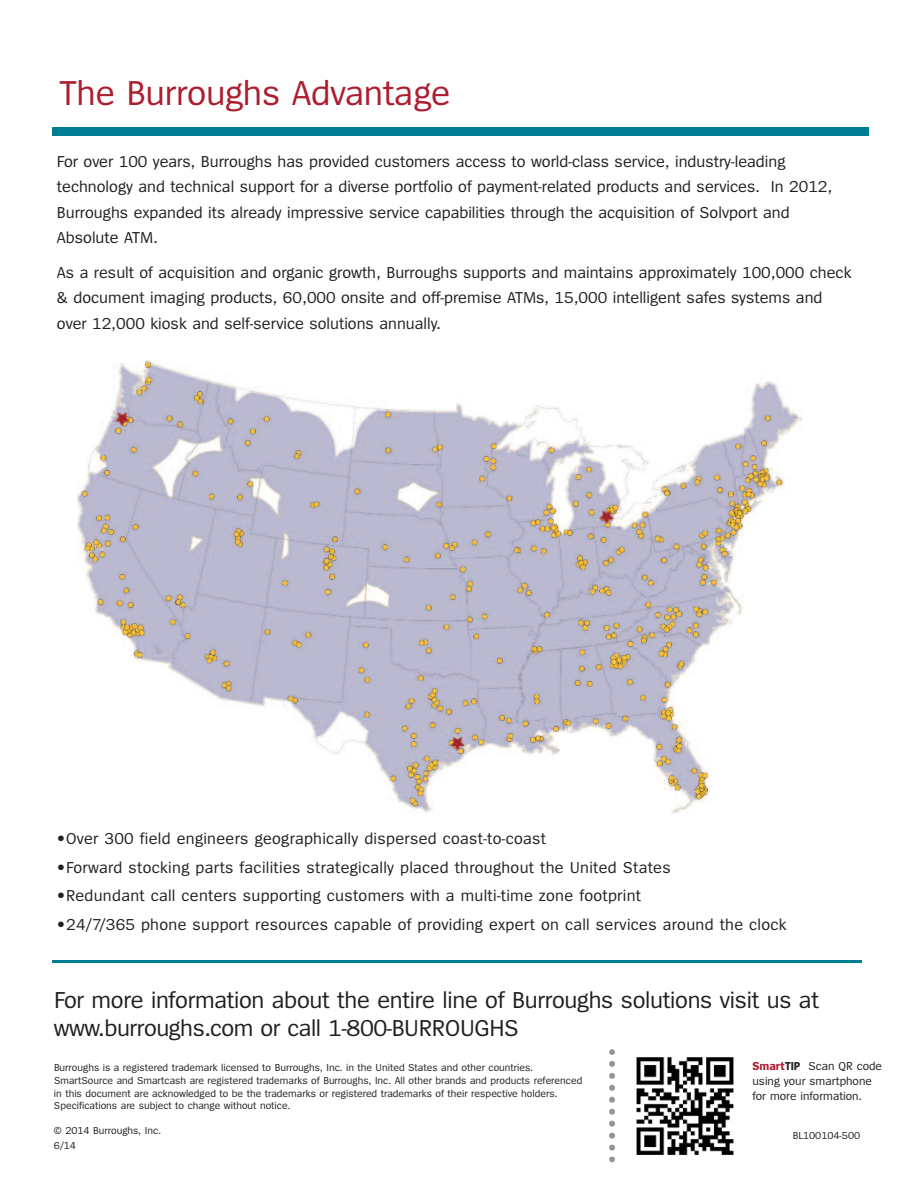
<style>
.page{position:relative;width:918px;height:1188px;background:#fff}
.page>*{position:absolute;margin:0;border:0;box-sizing:border-box;transform-origin:0 0}
.t1{font:36px "Spiegel";letter-spacing:-.005em;color:#ac1e30}
.t2{font:24px/28.8px "Spiegel";letter-spacing:-.01em;color:#231f20}
.t3{font:16.5px/25.5px "Spiegel";color:#231f20}
.t4{font:12px/15px "Spiegel";color:#231f20}
.t5{font:10.5px/12.6px "Spiegel";color:#231f20}
.s1{font-weight:700;color:#ac1e30}
.s2{font-weight:700}
</style>
<div class="page">
<hr style="left:52px;top:960px;width:810px;height:3px;background:#007d91">
<div style="left:53px;top:128px;width:816px;height:8px;background:#007d91"></div>
<img style="left:76px;top:360px;width:726px;height:453px">
<img style="left:636px;top:1057px;width:98px;height:98px">
<svg style="left:609px;top:1049px;width:6px;height:113px"></svg>
<h1 class="t1" style="left:59px;top:79px;width:393px">The Burroughs Advantage</h1>
<p class="t3" style="left:57px;top:150px;width:777px">For over 100 years, Burroughs has provided customers access to world-class service, industry-leading technology and technical support for a diverse portfolio of payment-related products and services. In 2012, Burroughs expanded its already impressive service capabilities through the acquisition of Solvport and Absolute ATM.</p>
<p class="t3" style="left:57px;top:261px;width:796px">As a result of acquisition and organic growth, Burroughs supports and maintains approximately 100,000 check &amp; document imaging products, 60,000 onsite and off-premise ATMs, 15,000 intelligent safes systems and over 12,000 kiosk and self-service solutions annually.</p>
<p class="t3" style="left:56px;top:827px;width:492px">•Over 300 field engineers geographically dispersed coast-to-coast</p>
<p class="t3" style="left:56px;top:856px;width:616px">•Forward stocking parts facilities strategically placed throughout the United States</p>
<p class="t3" style="left:56px;top:884px;width:586px">•Redundant call centers supporting customers with a multi-time zone footprint</p>
<p class="t3" style="left:56px;top:913px;width:732px">•24/7/365 phone support resources capable of providing expert on call services around the clock</p>
<h2 class="t2" style="left:54px;top:987px;width:767px">For more information about the entire line of Burroughs solutions visit us at www.burroughs.com or call 1-800-BURROUGHS</h2>
<p class="t5" style="left:54px;top:1062px;width:530px">Burroughs is a registered trademark licensed to Burroughs, Inc. in the United States and other countries.<br>SmartSource and Smartcash are registered trademarks of Burroughs, Inc. All other brands and products referenced in this document are acknowledged to be the trademarks or registered trademarks of their respective holders.<br>Specifications are subject to change without notice.</p>
<p class="t5" style="left:54px;top:1124px;width:109px;line-height:15px">© 2014 Burroughs, Inc.<br>6/14</p>
<p class="t4" style="left:752px;top:1059px;width:131px"><span class="s1">Smart</span><span class="s2">TIP</span> Scan QR code using your smartphone for more information.</p>
<p class="t5" style="left:793px;top:1130px;width:69px">BL100104-500</p>
</div>
